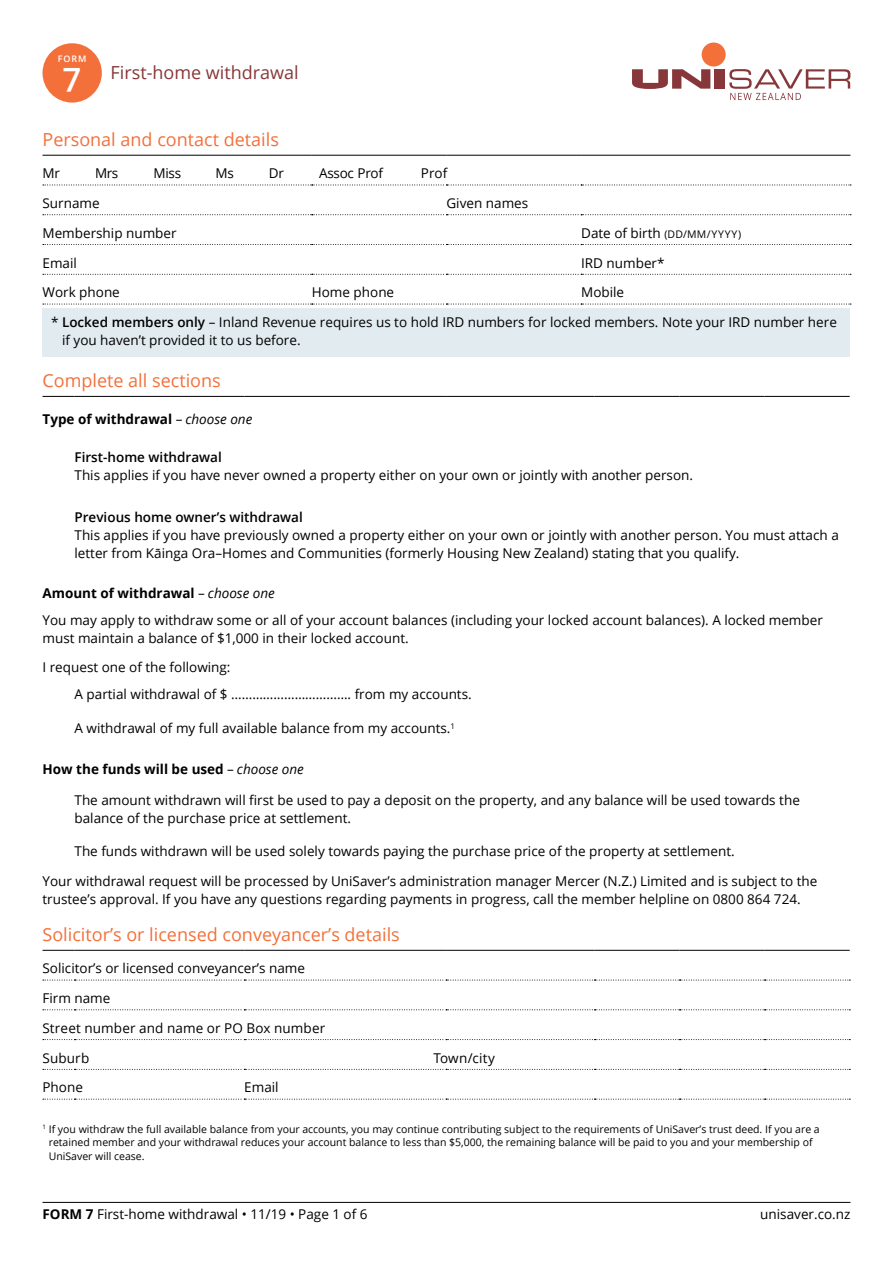
<style>
.page{position:relative;width:893px;height:1263px;background:#fff}
.page>*{position:absolute;margin:0;border:0;box-sizing:border-box;transform-origin:0 0}
.t1{font:18px "Open Sans";color:#f3703a}
.t2{font:18px "Open Sans";color:#87373a}
.t3{font:13.5px/18px "Open Sans";color:#000}
.t4{font:700 13.5px "Open Sans";color:#000}
.t5{font:600 13.5px "Open Sans";color:#000}
.t6{font:13.5px "Open Sans";letter-spacing:-.02em;color:#000}
.t7{font:10.5px/13.5px "Open Sans";color:#000}
.t8{font:600 9px "Open Sans";color:#fff}
.s1{font-weight:600;font-size:33px;color:#fff}
.s2{font-size:13.5px}
.s3{font-weight:600}
.s4{font-weight:400}
.s5{font-weight:400;font-style:italic}
.s6{font-weight:700}
.s7{font-style:italic}
</style>
<div class="page">
<svg style="left:632px;top:69px;width:78px;height:20px"></svg>
<div style="left:714px;top:69px;width:11px;height:20px;background:#87373a"></div>
<div style="left:702px;top:43px;width:24px;height:24px;background:#f3703a;border-radius:50%"></div>
<svg style="left:729px;top:69px;width:121px;height:31px"></svg>
<div style="left:43px;top:43px;width:59px;height:60px;background:#f3703a;border-radius:50%"></div>
<div style="left:43px;top:308px;width:807px;height:49px;background:#e1ebf0"></div>
<hr style="left:43px;top:155px;width:269px;height:1px;background:#000">
<hr style="left:312px;top:155px;width:134px;height:1px;background:#000">
<hr style="left:446px;top:155px;width:135px;height:1px;background:#000">
<hr style="left:581px;top:155px;width:269px;height:1px;background:#000">
<svg style="left:43px;top:185px;width:808px;height:1px"></svg>
<svg style="left:43px;top:214px;width:808px;height:1px"></svg>
<svg style="left:43px;top:244px;width:808px;height:1px"></svg>
<svg style="left:43px;top:274px;width:808px;height:1px"></svg>
<svg style="left:43px;top:304px;width:808px;height:1px"></svg>
<hr style="left:43px;top:1202px;width:807px;height:1px;background:#000">
<hr style="left:43px;top:396px;width:32px;height:1px;background:#000">
<hr style="left:75px;top:396px;width:169px;height:1px;background:#000">
<hr style="left:244px;top:396px;width:202px;height:1px;background:#000">
<hr style="left:446px;top:396px;width:149px;height:1px;background:#000">
<hr style="left:595px;top:396px;width:85px;height:1px;background:#000">
<hr style="left:680px;top:396px;width:85px;height:1px;background:#000">
<hr style="left:765px;top:396px;width:85px;height:1px;background:#000">
<svg style="left:43px;top:980px;width:807px;height:1px"></svg>
<svg style="left:43px;top:1009px;width:807px;height:1px"></svg>
<hr style="left:43px;top:950px;width:32px;height:1px;background:#000">
<hr style="left:75px;top:950px;width:169px;height:1px;background:#000">
<hr style="left:244px;top:950px;width:202px;height:1px;background:#000">
<hr style="left:446px;top:950px;width:149px;height:1px;background:#000">
<hr style="left:595px;top:950px;width:85px;height:1px;background:#000">
<hr style="left:680px;top:950px;width:85px;height:1px;background:#000">
<hr style="left:765px;top:950px;width:85px;height:1px;background:#000">
<svg style="left:43px;top:1099px;width:807px;height:1px"></svg>
<svg style="left:43px;top:1039px;width:807px;height:1px"></svg>
<svg style="left:43px;top:1069px;width:807px;height:1px"></svg>
<p class="t8" style="left:58px;top:53px;width:30px">FORM</p>
<h1 class="t2" style="left:63px;top:60px;width:238px"><span class="s1">7</span> First-home withdrawal</h1>
<h1 class="t1" style="left:43px;top:127px;width:238px">Personal and contact details</h1>
<p class="t3" style="left:43px;top:164px;width:19px">Mr</p>
<p class="t3" style="left:95px;top:164px;width:25px">Mrs</p>
<p class="t3" style="left:153px;top:164px;width:29px">Miss</p>
<p class="t3" style="left:215px;top:164px;width:20px">Ms</p>
<p class="t3" style="left:269px;top:164px;width:17px">Dr</p>
<p class="t6" style="left:319px;top:164px;width:65px">Assoc Prof</p>
<p class="t3" style="left:421px;top:164px;width:28px">Prof</p>
<p class="t3" style="left:43px;top:194px;width:59px">Surname</p>
<p class="t3" style="left:446px;top:194px;width:83px">Given names</p>
<p class="t3" style="left:43px;top:224px;width:136px">Membership number</p>
<p class="t7" style="left:581px;top:227px;width:162px"><span class="s2">Date of birth</span> (DD/MM/YYYY)</p>
<p class="t3" style="left:43px;top:253px;width:36px">Email</p>
<p class="t3" style="left:581px;top:253px;width:85px">IRD number*</p>
<p class="t3" style="left:43px;top:283px;width:79px">Work phone</p>
<p class="t3" style="left:312px;top:283px;width:84px">Home phone</p>
<p class="t3" style="left:581px;top:283px;width:45px">Mobile</p>
<p class="t3" style="left:62px;top:313px;width:776px;text-indent:-11px">* <span class="s3">Locked members only</span> – Inland Revenue requires us to hold IRD numbers for locked members. Note your IRD number here if you haven’t provided it to us before.</p>
<h1 class="t1" style="left:43px;top:368px;width:180px">Complete all sections</h1>
<p class="t4" style="left:43px;top:409px;width:211px">Type of withdrawal <span class="s4">–</span> <span class="s5">choose one</span></p>
<p class="t5" style="left:75px;top:448px;width:149px">First-home withdrawal</p>
<p class="t3" style="left:75px;top:466px;width:620px">This applies if you have never owned a property either on your own or jointly with another person.</p>
<p class="t5" style="left:75px;top:507px;width:230px">Previous home owner’s withdrawal</p>
<p class="t3" style="left:75px;top:525px;width:766px">This applies if you have previously owned a property either on your own or jointly with another person. You must attach a letter from Kāinga Ora–Homes and Communities (formerly Housing New Zealand) stating that you qualify.</p>
<p class="t3" style="left:43px;top:579px;width:782px;line-height:27.2px"><span class="s6">Amount of withdrawal</span> – <span class="s7">choose one<br></span>You may apply to withdraw some or all of your account balances (including your locked account balances). A locked member</p>
<p class="t3" style="left:43px;top:624px;width:368px;line-height:28.8px">must maintain a balance of $1,000 in their locked account.<br>I request one of the following:</p>
<p class="t3" style="left:75px;top:685px;width:399px">A partial withdrawal of $ ……………………………. from my accounts.</p>
<p class="t3" style="left:75px;top:719px;width:382px">A withdrawal of my full available balance from my accounts.<sup>1</sup></p>
<p class="t4" style="left:43px;top:759px;width:263px">How the funds will be used <span class="s4">–</span> <span class="s5">choose one</span></p>
<p class="t3" style="left:75px;top:791px;width:727px">The amount withdrawn will first be used to pay a deposit on the property, and any balance will be used towards the balance of the purchase price at settlement.</p>
<p class="t3" style="left:43px;top:836px;width:776px;line-height:29.4px;text-indent:32px">The funds withdrawn will be used solely towards paying the purchase price of the property at settlement.<br>Your withdrawal request will be processed by UniSaver’s administration manager Mercer (N.Z.) Limited and is subject to the</p>
<p class="t3" style="left:43px;top:889px;width:760px">trustee’s approval. If you have any questions regarding payments in progress, call the member helpline on 0800 864 724.</p>
<h1 class="t1" style="left:43px;top:922px;width:359px">Solicitor’s or licensed conveyancer’s details</h1>
<p class="t3" style="left:43px;top:959px;width:264px">Solicitor’s or licensed conveyancer’s name</p>
<p class="t3" style="left:43px;top:989px;width:69px">Firm name</p>
<p class="t3" style="left:43px;top:1019px;width:284px">Street number and name or PO Box number</p>
<p class="t3" style="left:43px;top:1048px;width:48px">Suburb</p>
<p class="t3" style="left:433px;top:1048px;width:63px">Town/city</p>
<p class="t3" style="left:43px;top:1078px;width:42px">Phone</p>
<p class="t3" style="left:244px;top:1078px;width:36px">Email</p>
<p class="t7" style="left:49px;top:1122px;width:772px;text-indent:-6px"><sup>1</sup> If you withdraw the full available balance from your accounts, you may continue contributing subject to the requirements of UniSaver’s trust deed. If you are a retained member and your withdrawal reduces your account balance to less than $5,000, the remaining balance will be paid to you and your membership of<br>UniSaver will cease.</p>
<p class="t3" style="left:43px;top:1205px;width:327px"><span class="s6">FORM 7</span> First-home withdrawal • 11/19 • Page 1 of 6</p>
<p class="t3" style="left:760px;top:1205px;width:92px">unisaver.co.nz</p>
</div>
